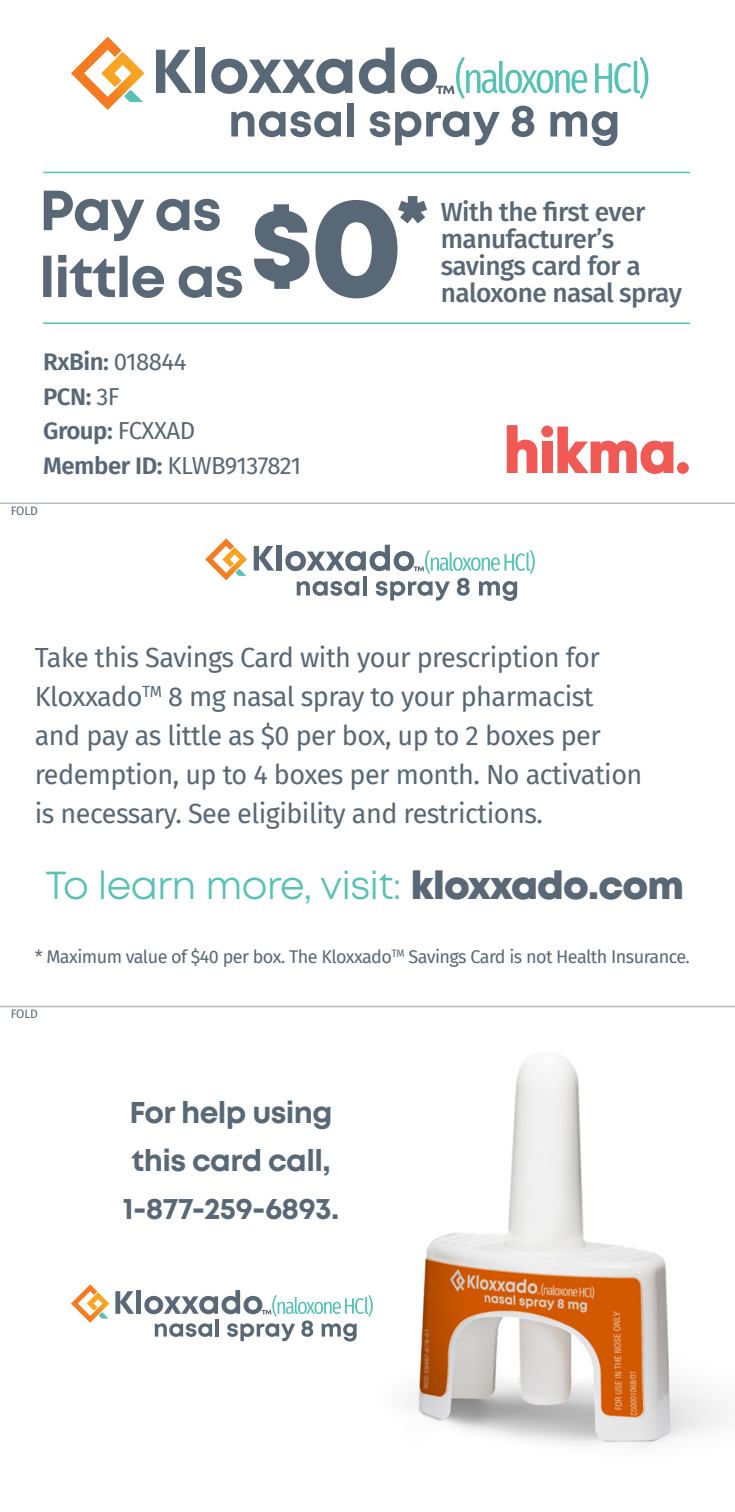
<style>
.page{position:relative;width:735px;height:1512px;background:#fff}
.page>*{position:absolute;margin:0;border:0;box-sizing:border-box;transform-origin:0 0}
.t1{font:39px "Mont";letter-spacing:-.02em;color:#55c2b5}
.t2{font:700 30px/48px "Mont";letter-spacing:-.02em;color:#586876}
.t3{font:27px/39px "Fira Sans";letter-spacing:-.02em;color:#586876}
.t4{font:500 26.4px/27px "Fira Sans";letter-spacing:-.02em;color:#586876}
.t5{font:600 24px "Fira Sans";letter-spacing:-.02em;color:#586876}
.t6{font:24px "Fira Sans";letter-spacing:-.035em;color:#586876}
.t7{font:18px "Fira Sans";letter-spacing:-.03em;color:#586876}
.t8{font:12px "Fira Sans";letter-spacing:-.02em;color:#586876}
.s1{font-weight:400}
.s2{font-weight:600}
.s3{font-weight:800;color:#586876}
</style>
<div class="page">
<hr style="left:43px;top:322px;width:646px;height:2px;background:#55c2b5">
<hr style="left:43px;top:172px;width:646px;height:1px;background:#55c2b5">
<svg style="left:511px;top:106px;width:23px;height:31px"></svg>
<svg style="left:550px;top:111px;width:67px;height:35px"></svg>
<svg style="left:231px;top:111px;width:110px;height:26px"></svg>
<div style="left:347px;top:103px;width:7px;height:34px;background:#586876"></div>
<svg style="left:369px;top:111px;width:130px;height:34px"></svg>
<svg style="left:71px;top:37px;width:73px;height:73px"></svg>
<svg style="left:156px;top:50px;width:36px;height:43px"></svg>
<div style="left:196px;top:48px;width:9px;height:45px;background:#586876"></div>
<svg style="left:211px;top:59px;width:141px;height:35px"></svg>
<svg style="left:359px;top:48px;width:35px;height:46px"></svg>
<svg style="left:595px;top:57px;width:53px;height:42px"></svg>
<svg style="left:401px;top:57px;width:186px;height:42px"></svg>
<svg style="left:506px;top:425px;width:31px;height:48px"></svg>
<div style="left:542px;top:442px;width:10px;height:31px;background:#f05954"></div>
<svg style="left:557px;top:427px;width:116px;height:47px"></svg>
<div style="left:541px;top:426px;width:12px;height:11px;background:#f05954;border-radius:50%"></div>
<div style="left:676px;top:462px;width:12px;height:12px;background:#f05954;border-radius:50%"></div>
<svg style="left:43px;top:255px;width:199px;height:43px"></svg>
<svg style="left:44px;top:191px;width:176px;height:50px"></svg>
<svg style="left:254px;top:196px;width:173px;height:102px"></svg>
<svg style="left:205px;top:538px;width:42px;height:42px"></svg>
<svg style="left:254px;top:546px;width:20px;height:25px"></svg>
<div style="left:276px;top:545px;width:5px;height:26px;background:#586876"></div>
<svg style="left:285px;top:545px;width:249px;height:56px"></svg>
<img style="left:240px;top:1055px;width:485px;height:391px">
<svg style="left:321px;top:1323px;width:35px;height:19px"></svg>
<svg style="left:71px;top:1284px;width:38px;height:39px"></svg>
<svg style="left:115px;top:1291px;width:19px;height:23px"></svg>
<div style="left:136px;top:1290px;width:5px;height:24px;background:#586876"></div>
<svg style="left:314px;top:1302px;width:9px;height:12px"></svg>
<svg style="left:324px;top:1295px;width:49px;height:22px"></svg>
<svg style="left:144px;top:1290px;width:171px;height:51px"></svg>
<hr style="left:0;top:1006px;width:734px;height:1px;background:#b6bac2">
<hr style="left:0;top:503px;width:734px;height:1px;background:#b6bac2">
<p class="t5" style="left:43px;top:342px;width:145px">RxBin: <span class="s1">018844</span></p>
<p class="t5" style="left:43px;top:377px;width:78px">PCN: <span class="s1">3F</span></p>
<p class="t5" style="left:43px;top:411px;width:153px">Group: <span class="s1">FCXXAD</span></p>
<p class="t6" style="left:43px;top:447px;width:259px"><span class="s2">Member ID:</span> KLWB9137821</p>
<p class="t8" style="left:11px;top:502px;width:28px">FOLD</p>
<p class="t4" style="left:440px;top:197px;width:243px">With the first ever manufacturer’s savings card for a naloxone nasal spray</p>
<p class="t3" style="left:35px;top:637px;width:609px">Take this Savings Card with your prescription for Kloxxado<sup>TM</sup> 8 mg nasal spray to your pharmacist and pay as little as $0 per box, up to 2 boxes per redemption, up to 4 boxes per month. No activation is necessary. See eligibility and restrictions.</p>
<p class="t1" style="left:45px;top:860px;width:640px">To learn more, visit: <span class="s3">kloxxado.com</span></p>
<p class="t7" style="left:35px;top:943px;width:656px">* Maximum value of $40 per box. The Kloxxado<sup>TM</sup> Savings Card is not Health Insurance.</p>
<p class="t8" style="left:11px;top:1004px;width:28px">FOLD</p>
<p class="t2" style="left:123px;top:1088px;width:218px">For help using this card call,<br>1-877-259-6893.</p>
</div>
